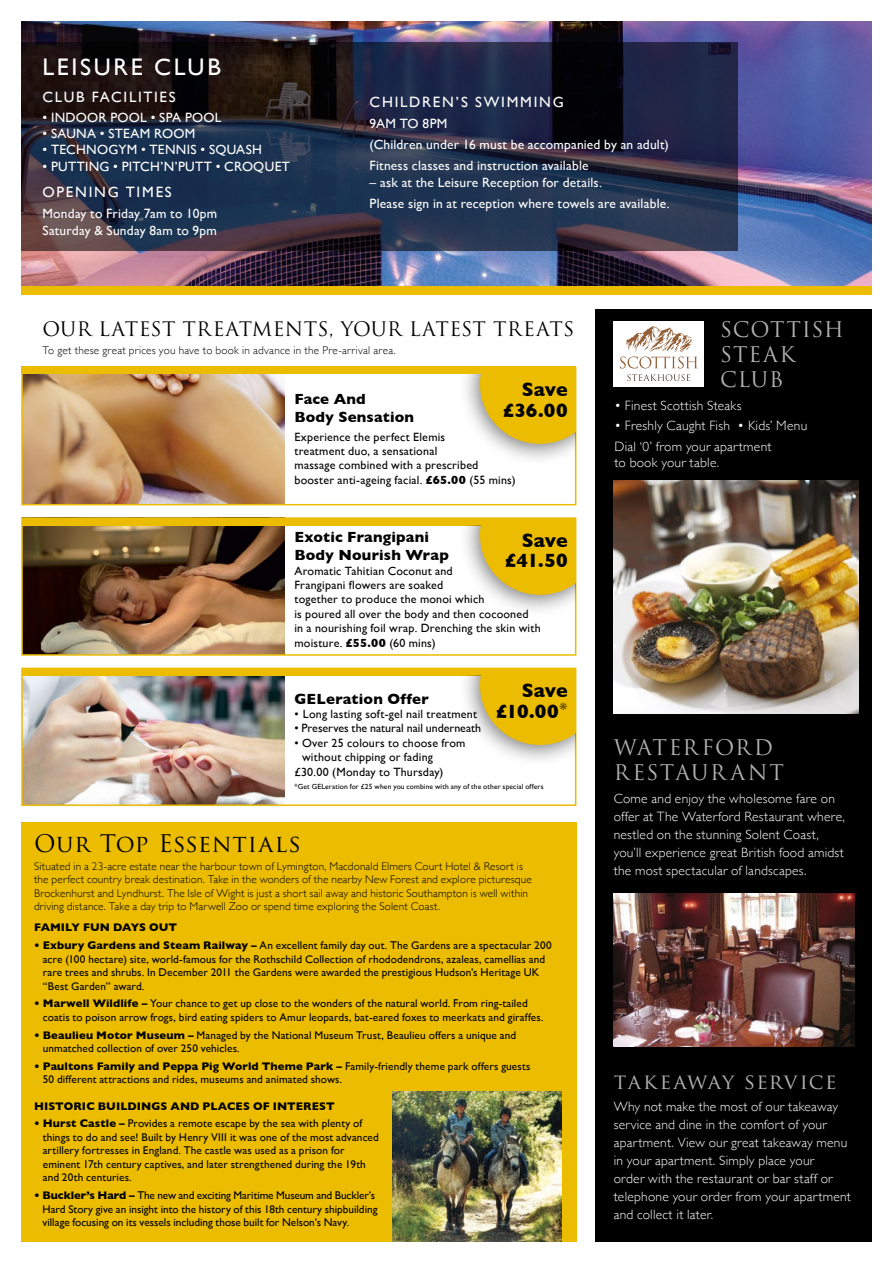
<style>
.page{position:relative;width:893px;height:1263px;background:#fff}
.page>*{position:absolute;margin:0;border:0;box-sizing:border-box;transform-origin:0 0}
.t1{font:24px "Gill Sans";letter-spacing:.115em;color:#fff}
.t2{font:23.7px "Trajan Pro";letter-spacing:.025em;color:#000}
.t3{font:21px/25.2px "Trajan Pro";letter-spacing:.05em;color:#b3b2b2}
.t4{font:21px/24.9px "Trajan Pro";letter-spacing:.075em;color:#b3b2b2}
.t5{font:19.5px "Trajan Pro";letter-spacing:.015em;color:#000}
.t6{font:700 19.5px/21px "Gill Sans";letter-spacing:-.01em;color:#000;text-align:right}
.t7{font:700 15px/18px "Gill Sans";letter-spacing:.01em;color:#000}
.t8{font:15px "Gill Sans";letter-spacing:.12em;color:#fff}
.t9{font:300 13.5px/18px "Gill Sans";letter-spacing:.015em;color:#fff}
.t10{font:13.5px/21px "Gill Sans";letter-spacing:.015em;color:#fff}
.t11{font:12px/14.4px "Gill Sans";letter-spacing:.015em;color:#000}
.t12{font:11.25px/13.5px "Gill Sans";letter-spacing:.01em;color:#000}
.t13{font:300 11.25px/13.5px "Gill Sans";letter-spacing:.015em;color:#000}
.t14{font:700 11.25px "Gill Sans";letter-spacing:.005em;color:#000}
.t15{font:7.5px "Gill Sans";letter-spacing:.015em;color:#000}
.s1{font-weight:700}
</style>
<div class="page">
<div style="left:595px;top:309px;width:277px;height:932px;background:#000"></div>
<img style="left:21px;top:21px;width:851px;height:265px">
<svg style="left:21px;top:43px;width:717px;height:208px;background:#23283c"></svg>
<div style="left:21px;top:286px;width:851px;height:9px;background:#ebbc00"></div>
<img style="left:613px;top:893px;width:241px;height:153px">
<div style="left:21px;top:821px;width:556px;height:420px;background:#ebbc00"></div>
<img style="left:24px;top:374px;width:260px;height:128px">
<div style="left:21px;top:367px;width:554px;height:7px;background:#ebbc00"></div>
<div style="left:21px;top:367px;width:555px;height:138px;border:2px solid #ebbc00"></div>
<img style="left:24px;top:525px;width:260px;height:128px">
<div style="left:22px;top:518px;width:553px;height:7px;background:#ebbc00"></div>
<div style="left:21px;top:517px;width:555px;height:139px;border:2px solid #ebbc00"></div>
<img style="left:24px;top:675px;width:260px;height:128px">
<div style="left:22px;top:668px;width:553px;height:7px;background:#ebbc00"></div>
<div style="left:21px;top:668px;width:555px;height:138px;border:2px solid #ebbc00"></div>
<div style="left:459px;top:374px;width:117px;height:92px;background:#000;opacity:.52"></div>
<svg style="left:480px;top:374px;width:96px;height:70px;background:#e6be1b"></svg>
<div style="left:459px;top:525px;width:117px;height:92px;background:#000;opacity:.52"></div>
<svg style="left:480px;top:525px;width:96px;height:70px;background:#e6be1b"></svg>
<div style="left:459px;top:675px;width:117px;height:92px;background:#000;opacity:.52"></div>
<svg style="left:480px;top:675px;width:96px;height:70px;background:#e6be1b"></svg>
<img style="left:393px;top:1091px;width:169px;height:150px">
<img style="left:614px;top:480px;width:245px;height:233px">
<div style="left:614px;top:321px;width:90px;height:65px;background:#fff"></div>
<svg style="left:627px;top:374px;width:63px;height:7px"></svg>
<svg style="left:620px;top:326px;width:78px;height:42px"></svg>
<h1 class="t1" style="left:43px;top:53px;width:180px">LEISURE CLUB</h1>
<h3 class="t8" style="left:43px;top:88px;width:135px">CLUB FACILITIES</h3>
<p class="t10" style="left:43px;top:107px;width:181px">• INDOOR POOL • SPA POOL</p>
<p class="t10" style="left:43px;top:123px;width:154px">• SAUNA • STEAM ROOM</p>
<p class="t10" style="left:43px;top:139px;width:221px">• TECHNOGYM • TENNIS • SQUASH</p>
<p class="t10" style="left:43px;top:155px;width:249px">• PUTTING • PITCH’N’PUTT • CROQUET</p>
<h3 class="t8" style="left:43px;top:183px;width:131px">OPENING TIMES</h3>
<p class="t10" style="left:43px;top:205px;width:176px;line-height:16.8px">Monday to Friday 7am to 10pm<br>Saturday &amp; Sunday 8am to 9pm</p>
<h3 class="t8" style="left:370px;top:93px;width:196px">CHILDREN’S SWIMMING</h3>
<p class="t10" style="left:370px;top:113px;width:301px">9AM TO 8PM<br>(Children under 16 must be accompanied by an adult)<br>Fitness classes and instruction available</p>
<p class="t10" style="left:370px;top:172px;width:302px">– ask at the Leisure Reception for details.<br>Please sign in at reception where towels are available.</p>
<h3 class="t5" style="left:43px;top:316px;width:533px">OUR LATEST TREATMENTS, YOUR LATEST TREATS</h3>
<p class="t13" style="left:43px;top:343px;width:355px">To get these great prices you have to book in advance in the Pre-arrival area.</p>
<h3 class="t6" style="left:503px;top:378px;width:66px">Save £36.00</h3>
<h3 class="t7" style="left:294px;top:389px;width:121px">Face And<br>Body Sensation</h3>
<p class="t11" style="left:294px;top:429px;width:223px">Experience the perfect Elemis<br>treatment duo, a sensational<br>massage combined with a prescribed booster anti-ageing facial. <span class="s1">£65.00</span> (55 mins)</p>
<h3 class="t7" style="left:294px;top:528px;width:156px">Exotic Frangipani<br>Body Nourish Wrap</h3>
<p class="t11" style="left:294px;top:563px;width:248px">Aromatic Tahitian Coconut and<br>Frangipani flowers are soaked<br>together to produce the monoi which<br>is poured all over the body and then cocooned<br>in a nourishing foil wrap. Drenching the skin with moisture. <span class="s1">£55.00</span> (60 mins)</p>
<h3 class="t6" style="left:505px;top:529px;width:64px">Save £41.50</h3>
<h3 class="t6" style="left:496px;top:679px;width:73px">Save £10.00<sup>*</sup></h3>
<h3 class="t7" style="left:294px;top:689px;width:136px">GELeration Offer</h3>
<p class="t11" style="left:294px;top:706px;width:184px">• Long lasting soft-gel nail treatment</p>
<p class="t11" style="left:294px;top:721px;width:188px">• Preserves the natural nail underneath</p>
<p class="t11" style="left:294px;top:735px;width:173px">• Over 25 colours to choose from</p>
<p class="t11" style="left:302px;top:750px;width:132px">without chipping or fading</p>
<p class="t11" style="left:294px;top:764px;width:151px">£30.00 (Monday to Thursday)</p>
<p class="t15" style="left:294px;top:782px;width:251px">*Get GELeration for £25 when you combine with any of the other special offers</p>
<h2 class="t2" style="left:34px;top:828px;width:269px">Our Top Essentials</h2>
<p class="t13" style="left:34px;top:859px;width:499px">Situated in a 23-acre estate near the harbour town of Lymington, Macdonald Elmers Court Hotel &amp; Resort is the perfect country break destination. Take in the wonders of the nearby New Forest and explore picturesque Brockenhurst and Lyndhurst. The Isle of Wight is just a short sail away and historic Southampton is well within driving distance. Take a day trip to Marwell Zoo or spend time exploring the Solent Coast.</p>
<p class="t14" style="left:34px;top:919px;width:145px">FAMILY FUN DAYS OUT</p>
<p class="t12" style="left:43px;top:938px;width:510px;text-indent:-9px"><span class="s1">• Exbury Gardens and Steam Railway –</span> An excellent family day out. The Gardens are a spectacular 200 acre (100 hectare) site, world-famous for the Rothschild Collection of rhododendrons, azaleas, camellias and rare trees and shrubs. In December 2011 the Gardens were awarded the prestigious Hudson’s Heritage UK “Best Garden” award.</p>
<p class="t12" style="left:43px;top:997px;width:502px;text-indent:-9px"><span class="s1">• Marwell Wildlife –</span> Your chance to get up close to the wonders of the natural world. From ring-tailed coatis to poison arrow frogs, bird eating spiders to Amur leopards, bat-eared foxes to meerkats and giraffes.</p>
<p class="t12" style="left:43px;top:1028px;width:475px;text-indent:-9px"><span class="s1">• Beaulieu Motor Museum –</span> Managed by the National Museum Trust, Beaulieu offers a unique and unmatched collection of over 250 vehicles.</p>
<p class="t12" style="left:43px;top:1059px;width:489px;text-indent:-9px"><span class="s1">• Paultons Family and Peppa Pig World Theme Park –</span> Family-friendly theme park offers guests<br>50 different attractions and rides, museums and animated shows.</p>
<p class="t14" style="left:34px;top:1097px;width:302px">HISTORIC BUILDINGS AND PLACES OF INTEREST</p>
<p class="t12" style="left:43px;top:1117px;width:338px;text-indent:-9px"><span class="s1">• Hurst Castle –</span> Provides a remote escape by the sea with plenty of things to do and see! Built by Henry VIII it was one of the most advanced artillery fortresses in England. The castle was used as a prison for eminent 17th century captives, and later strengthened during the 19th and 20th centuries.</p>
<p class="t12" style="left:43px;top:1188px;width:336px;text-indent:-9px"><span class="s1">• Buckler’s Hard –</span> The new and exciting Maritime Museum and Buckler’s<br>Hard Story give an insight into the history of this 18th century shipbuilding village focusing on its vessels including those built for Nelson’s Navy.</p>
<h3 class="t3" style="left:720px;top:316px;width:125px">SCOTTISH<br>STEAK<br>CLUB</h3>
<p class="t9" style="left:614px;top:396px;width:129px">• Finest Scottish Steaks</p>
<p class="t9" style="left:614px;top:415px;width:194px;line-height:20.4px">• Freshly Caught Fish • Kids’ Menu<br>Dial ‘0’ from your apartment</p>
<p class="t9" style="left:614px;top:453px;width:106px">to book your table.</p>
<h3 class="t4" style="left:614px;top:735px;width:172px">WATERFORD<br>RESTAURANT</h3>
<p class="t9" style="left:614px;top:788px;width:233px">Come and enjoy the wholesome fare on offer at The Waterford Restaurant where, nestled on the stunning Solent Coast, you’ll experience great British food amidst the most spectacular of landscapes.</p>
<h3 class="t3" style="left:614px;top:1068px;width:224px">takeaway service</h3>
<p class="t9" style="left:614px;top:1097px;width:239px">Why not make the most of our takeaway service and dine in the comfort of your apartment. View our great takeaway menu in your apartment. Simply place your<br>order with the restaurant or bar staff or telephone your order from your apartment and collect it later.</p>
</div>
